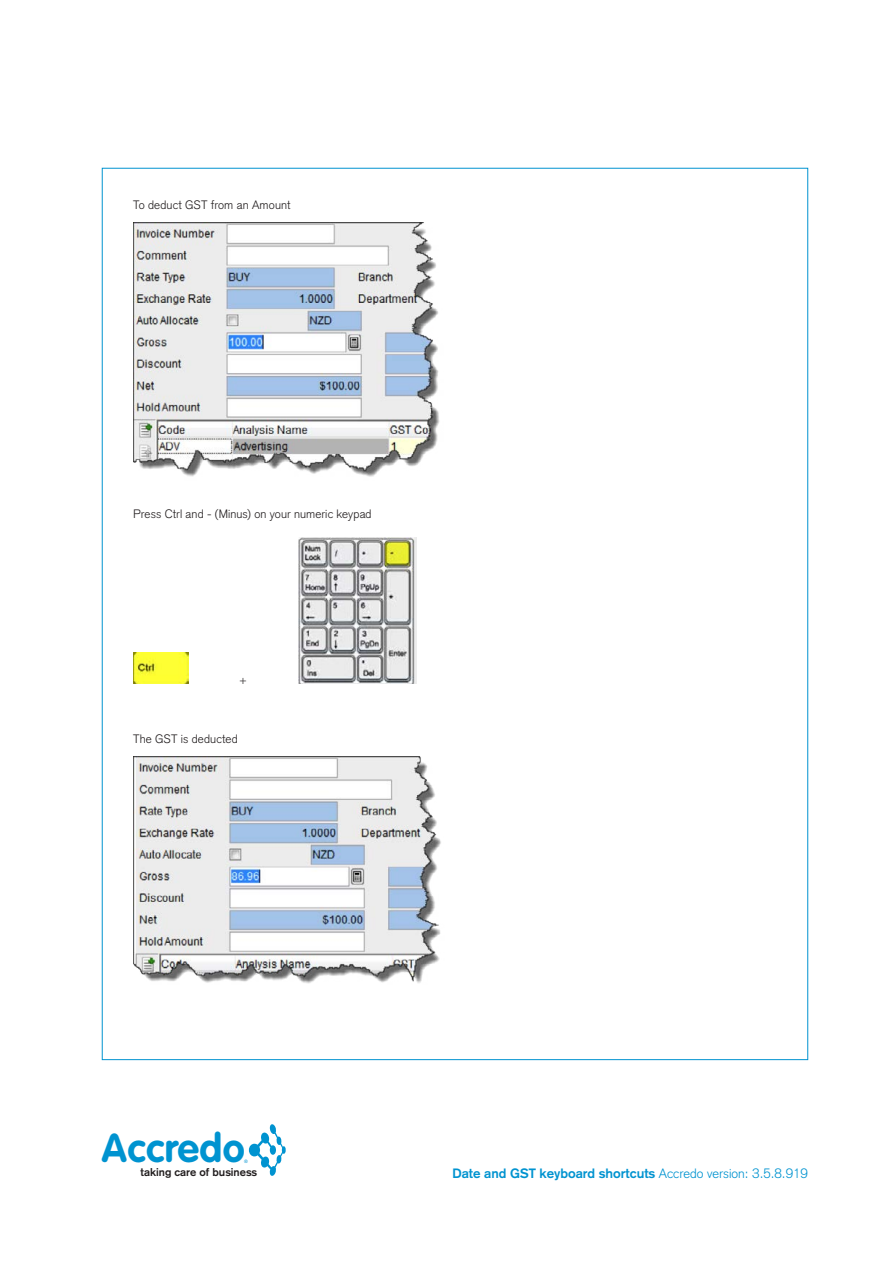
<style>
.page{position:relative;width:893px;height:1263px;background:#fff}
.page>*{position:absolute;margin:0;border:0;box-sizing:border-box;transform-origin:0 0}
.t1{font:700 39.6px "VAG Rounded";letter-spacing:.01em;color:#0093d0}
.t2{font:700 13.35px "Akzidenz Grotesk";color:#0093d0}
.t3{font:300 12px "Akzidenz Grotesk";letter-spacing:.01em;color:#231f20}
.t4{font:700 11.1px "Akzidenz Grotesk";color:#231f20}
.t5{font:4.65px "Akzidenz Grotesk";color:#0093d0}
.s1{font-weight:300}
</style>
<div class="page">
<img style="left:133px;top:223px;width:307px;height:254px">
<img style="left:133px;top:652px;width:56px;height:32px">
<img style="left:298px;top:538px;width:118px;height:146px">
<img style="left:133px;top:756px;width:308px;height:228px">
<svg style="left:248px;top:1124px;width:38px;height:52px"></svg>
<p class="t3" style="left:133px;top:198px;width:159px">To deduct GST from an Amount</p>
<p class="t3" style="left:133px;top:507px;width:240px">Press Ctrl and - (Minus) on your numeric keypad</p>
<p class="t3" style="left:239px;top:672px;width:9px">+</p>
<p class="t3" style="left:133px;top:731px;width:106px">The GST is deducted</p>
<h1 class="t1" style="left:102px;top:1125px;width:144px">Accredo</h1>
<p class="t5" style="left:244px;top:1158px;width:5px">®</p>
<p class="t4" style="left:141px;top:1165px;width:118px">taking care of business</p>
<p class="t2" style="left:452px;top:1165px;width:357px">Date and GST keyboard shortcuts <span class="s1">Accredo version: 3.5.8.919</span></p>
</div>
